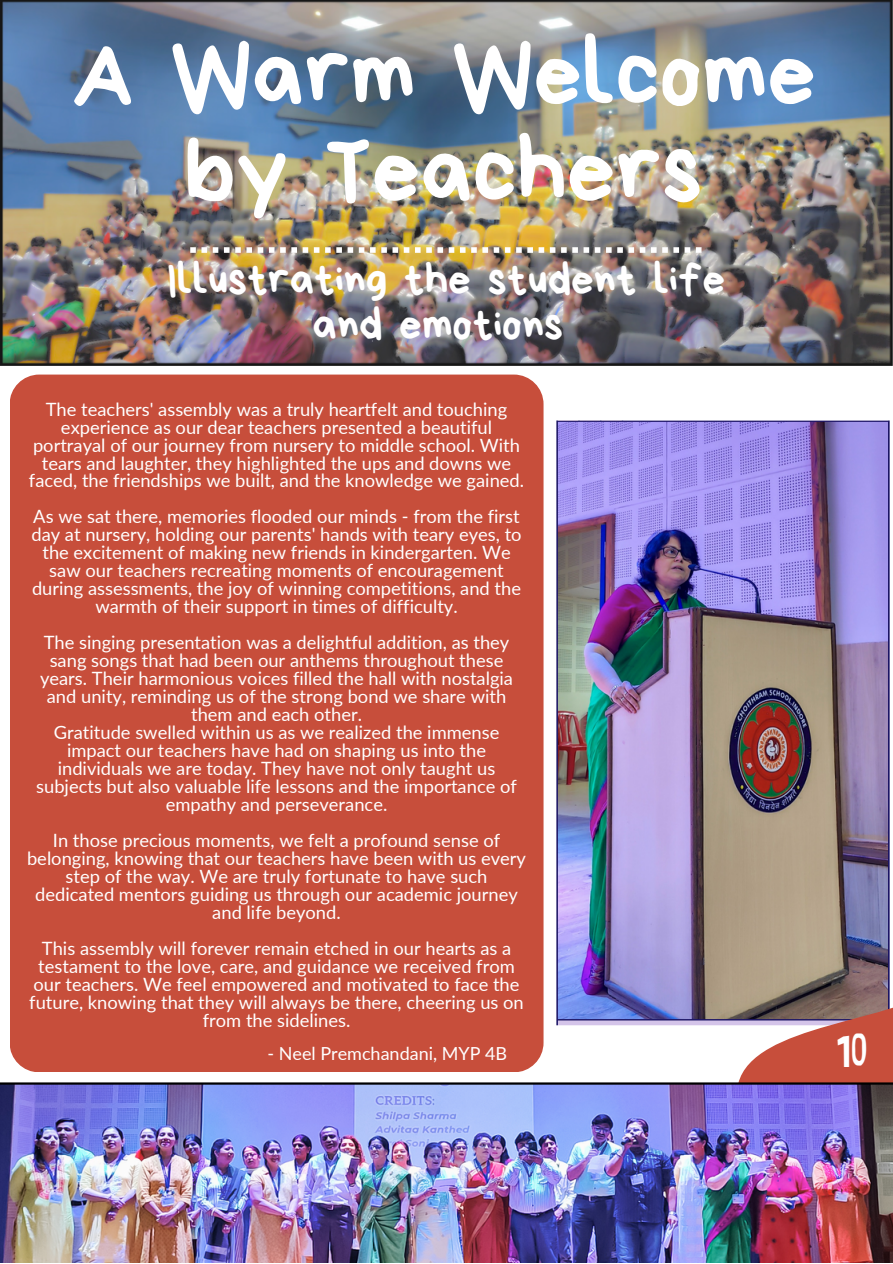
<style>
.page{position:relative;width:893px;height:1264px;background:#fff}
.page>*{position:absolute;margin:0;border:0;box-sizing:border-box;transform-origin:0 0}
.t1{font:95.85px/96.6px "Bryndan Write";color:#fff;text-align:center}
.t2{font:45px/45px "Bryndan Write";color:#fff;text-align:center}
.t3{font:44.1px "Jingleberry";color:#fff}
.t4{font:18.3px/18px "Lato";color:#fff;text-align:center}
.t5{font:18px "Lato";color:#fff}
</style>
<div class="page">
<img style="left:0;top:0;width:892px;height:365px">
<div style="left:10px;top:374px;width:533px;height:698px;background:#c74e3b;border-radius:30px"></div>
<img style="left:190px;top:247px;width:511px;height:6px">
<img style="left:556px;top:420px;width:333px;height:605px">
<svg style="left:723px;top:855px;width:169px;height:227px;background:#a7857d"></svg>
<img style="left:0;top:1084px;width:892px;height:178px">
<hr style="left:0;top:1082px;width:892px;height:2px;background:#000">
<p class="t1" style="left:71px;top:25px;width:746px">A Warm Welcome by Teachers</p>
<p class="t2" style="left:167px;top:257px;width:559px">Illustrating the student life and emotions</p>
<p class="t4" style="left:29px;top:399px;width:496px">The teachers' assembly was a truly heartfelt and touching experience as our dear teachers presented a beautiful portrayal of our journey from nursery to middle school. With tears and laughter, they highlighted the ups and downs we faced, the friendships we built, and the knowledge we gained.</p>
<p class="t4" style="left:31px;top:507px;width:491px">As we sat there, memories flooded our minds - from the first day at nursery, holding our parents' hands with teary eyes, to the excitement of making new friends in kindergarten. We saw our teachers recreating moments of encouragement during assessments, the joy of winning competitions, and the warmth of their support in times of difficulty.</p>
<p class="t4" style="left:40px;top:633px;width:474px">The singing presentation was a delightful addition, as they sang songs that had been our anthems throughout these years. Their harmonious voices filled the hall with nostalgia and unity, reminding us of the strong bond we share with them and each other.</p>
<p class="t4" style="left:36px;top:723px;width:482px">Gratitude swelled within us as we realized the immense impact our teachers have had on shaping us into the individuals we are today. They have not only taught us subjects but also valuable life lessons and the importance of empathy and perseverance.</p>
<p class="t4" style="left:27px;top:831px;width:500px">In those precious moments, we felt a profound sense of belonging, knowing that our teachers have been with us every step of the way. We are truly fortunate to have such dedicated mentors guiding us through our academic journey and life beyond.</p>
<p class="t4" style="left:29px;top:939px;width:496px">This assembly will forever remain etched in our hearts as a testament to the love, care, and guidance we received from our teachers. We feel empowered and motivated to face the future, knowing that they will always be there, cheering us on from the sidelines.</p>
<p class="t5" style="left:267px;top:1042px;width:241px">- Neel Premchandani, MYP 4B</p>
<p class="t3" style="left:836px;top:1031px;width:33px">10</p>
</div>
